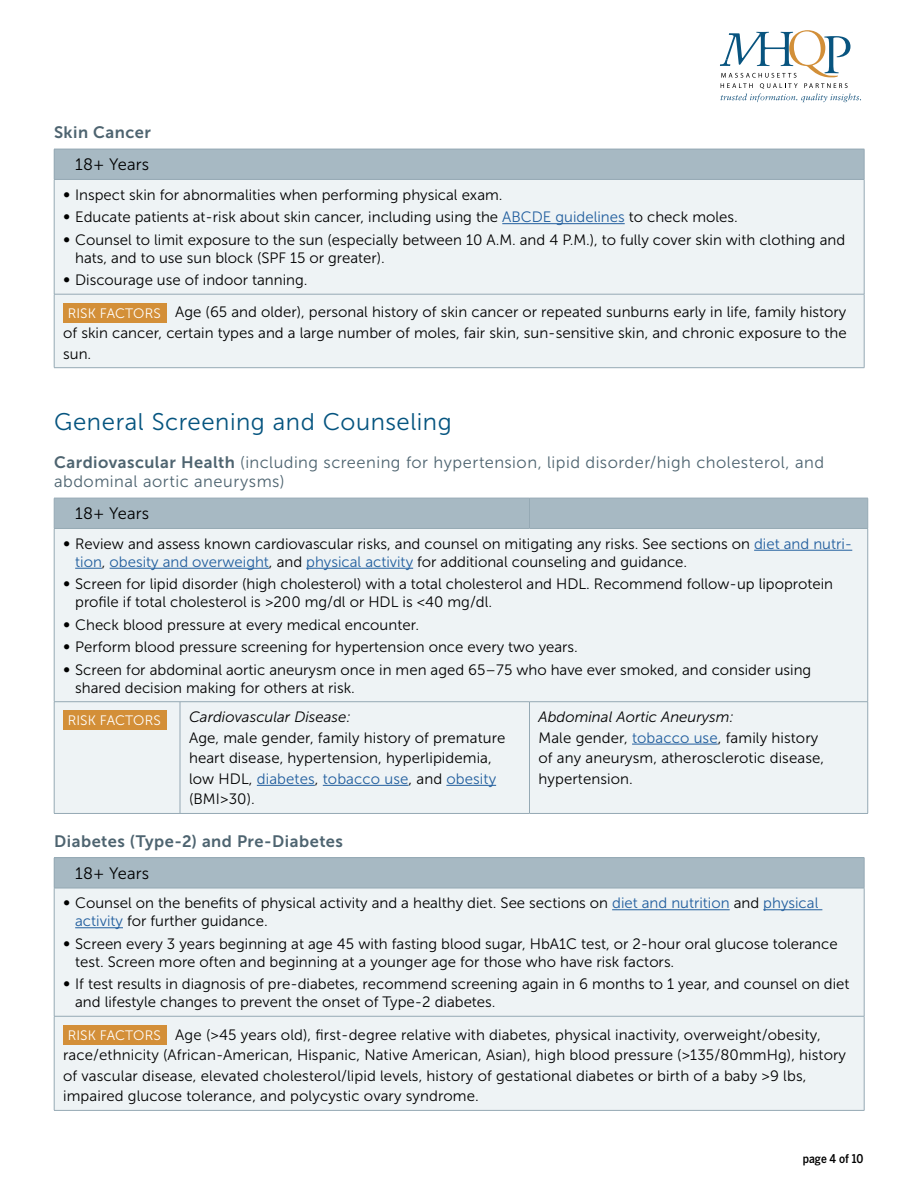
<style>
.page{position:relative;width:918px;height:1188px;background:#fff}
.page>*{position:absolute;margin:0;border:0;box-sizing:border-box;transform-origin:0 0}
.t1{font:24px "Museo Sans 300";letter-spacing:.025em;color:#05547f}
.t2{font:16.5px/19.8px "Museo Sans 300";letter-spacing:.03em;color:#4e6470}
.t3{font:16.5px "Museo Sans 700";letter-spacing:.03em;color:#4e6470}
.t4{font:16.5px "Museo Sans 300";letter-spacing:.01em;color:#000}
.t5{font:15px/20.7px "Museo Sans 300";color:#000}
.t6{font:italic 15px "Museo Sans 300";color:#000}
.t7{font:13.65px "Museo Sans 300";letter-spacing:.01em;color:#fff}
.t8{font:500 12px "Benton Sans Cond";color:#000}
.s1{font-size:18px}
.s2{color:#215e9e}
.s3{font-size:13.65px;color:#fff}
.s4{font-family:"Museo Sans 700"}
.s5{font-style:italic}
</style>
<div class="page">
<svg style="left:720px;top:30px;width:141px;height:72px"></svg>
<div style="left:54px;top:149px;width:810px;height:30px;background:#a7b9c3"></div>
<div style="left:55px;top:180px;width:809px;height:187px;background:#eef3f5"></div>
<hr style="left:54px;top:180px;width:1px;height:114px;background:#95a9b4">
<hr style="left:54px;top:294px;width:810px;height:1px;background:#95a9b4">
<hr style="left:54px;top:294px;width:1px;height:74px;background:#95a9b4">
<hr style="left:54px;top:367px;width:810px;height:1px;background:#95a9b4">
<hr style="left:54px;top:179px;width:810px;height:1px;background:#95a9b4">
<hr style="left:864px;top:180px;width:1px;height:114px;background:#95a9b4">
<hr style="left:864px;top:294px;width:1px;height:74px;background:#95a9b4">
<hr style="left:864px;top:149px;width:1px;height:30px;background:#95a9b4">
<hr style="left:54px;top:149px;width:810px;height:1px;background:#95a9b4">
<hr style="left:54px;top:149px;width:1px;height:30px;background:#95a9b4">
<hr style="left:502px;top:223px;width:123px;height:1px;background:#215e9e">
<div style="left:63px;top:303px;width:103px;height:19px;background:#d38f38"></div>
<div style="left:55px;top:499px;width:812px;height:29px;background:#a7b9c3"></div>
<div style="left:55px;top:529px;width:812px;height:284px;background:#eef3f5"></div>
<hr style="left:54px;top:702px;width:1px;height:111px;background:#95a9b4">
<hr style="left:180px;top:702px;width:1px;height:111px;background:#95a9b4">
<hr style="left:529px;top:702px;width:1px;height:111px;background:#95a9b4">
<hr style="left:867px;top:702px;width:1px;height:111px;background:#95a9b4">
<hr style="left:54px;top:498px;width:126px;height:1px;background:#95a9b4">
<hr style="left:54px;top:498px;width:1px;height:30px;background:#95a9b4">
<hr style="left:180px;top:498px;width:350px;height:1px;background:#95a9b4">
<hr style="left:530px;top:498px;width:338px;height:1px;background:#95a9b4">
<hr style="left:529px;top:498px;width:1px;height:30px;background:#95a9b4">
<hr style="left:867px;top:498px;width:1px;height:30px;background:#95a9b4">
<hr style="left:54px;top:528px;width:126px;height:1px;background:#95a9b4">
<hr style="left:54px;top:529px;width:1px;height:173px;background:#95a9b4">
<hr style="left:180px;top:528px;width:350px;height:1px;background:#95a9b4">
<hr style="left:530px;top:528px;width:338px;height:1px;background:#95a9b4">
<hr style="left:867px;top:529px;width:1px;height:173px;background:#95a9b4">
<hr style="left:54px;top:701px;width:126px;height:1px;background:#95a9b4">
<hr style="left:180px;top:701px;width:350px;height:1px;background:#95a9b4">
<hr style="left:530px;top:701px;width:338px;height:1px;background:#95a9b4">
<hr style="left:54px;top:813px;width:126px;height:1px;background:#95a9b4">
<hr style="left:180px;top:813px;width:350px;height:1px;background:#95a9b4">
<hr style="left:530px;top:813px;width:338px;height:1px;background:#95a9b4">
<hr style="left:754px;top:550px;width:98px;height:1px;background:#215e9e">
<svg style="left:75px;top:568px;width:27px;height:1px"></svg>
<hr style="left:110px;top:568px;width:159px;height:1px;background:#215e9e">
<hr style="left:306px;top:568px;width:107px;height:1px;background:#215e9e">
<div style="left:63px;top:711px;width:103px;height:19px;background:#d38f38"></div>
<hr style="left:257px;top:785px;width:58px;height:1px;background:#215e9e">
<hr style="left:323px;top:785px;width:86px;height:1px;background:#215e9e">
<hr style="left:446px;top:785px;width:50px;height:1px;background:#215e9e">
<hr style="left:632px;top:744px;width:86px;height:1px;background:#215e9e">
<div style="left:54px;top:858px;width:810px;height:30px;background:#a7b9c3"></div>
<div style="left:55px;top:889px;width:809px;height:221px;background:#eef3f5"></div>
<hr style="left:54px;top:1016px;width:1px;height:94px;background:#95a9b4">
<hr style="left:54px;top:1110px;width:810px;height:1px;background:#95a9b4">
<hr style="left:54px;top:888px;width:810px;height:1px;background:#95a9b4">
<hr style="left:54px;top:888px;width:1px;height:128px;background:#95a9b4">
<hr style="left:864px;top:888px;width:1px;height:128px;background:#95a9b4">
<hr style="left:54px;top:1016px;width:810px;height:1px;background:#95a9b4">
<hr style="left:864px;top:1016px;width:1px;height:94px;background:#95a9b4">
<hr style="left:864px;top:858px;width:1px;height:30px;background:#95a9b4">
<hr style="left:54px;top:857px;width:810px;height:1px;background:#95a9b4">
<hr style="left:54px;top:858px;width:1px;height:30px;background:#95a9b4">
<hr style="left:612px;top:909px;width:118px;height:1px;background:#215e9e">
<hr style="left:763px;top:909px;width:59px;height:1px;background:#215e9e">
<hr style="left:75px;top:927px;width:48px;height:1px;background:#215e9e">
<div style="left:63px;top:1025px;width:103px;height:20px;background:#d38f38"></div>
<p class="t3" style="left:54px;top:123px;width:99px">Skin Cancer</p>
<p class="t4" style="left:75px;top:156px;width:76px">18+ Years</p>
<p class="t5" style="left:63px;top:184px;width:441px"><span class="s1">•</span> Inspect skin for abnormalities when performing physical exam.</p>
<p class="t5" style="left:63px;top:207px;width:676px"><span class="s1">•</span> Educate patients at-risk about skin cancer, including using the <span class="s2">ABCDE guidelines</span> to check moles.</p>
<p class="t5" style="left:75px;top:231px;width:772px;line-height:18px;text-indent:-12px"><span class="s1">•</span> Counsel to limit exposure to the sun (especially between 10 A.M. and 4 P.M.), to fully cover skin with clothing and hats, and to use sun block (SPF 15 or greater).</p>
<p class="t5" style="left:68px;top:264px;width:780px;line-height:32.2px;text-indent:-4px"><span class="s1">•</span> Discourage use of indoor tanning.<br><span class="s3">RISK FACTORS</span> Age (65 and older), personal history of skin cancer or repeated sunburns early in life, family history</p>
<p class="t5" style="left:63px;top:323px;width:785px">of skin cancer, certain types and a large number of moles, fair skin, sun-sensitive skin, and chronic exposure to the sun.</p>
<h1 class="t1" style="left:54px;top:409px;width:399px">General Screening and Counseling</h1>
<p class="t2" style="left:54px;top:452px;width:772px"><span class="s4">Cardiovascular Health</span> (including screening for hypertension, lipid disorder/high cholesterol, and abdominal aortic aneurysms)</p>
<p class="t4" style="left:75px;top:505px;width:76px">18+ Years</p>
<p class="t5" style="left:75px;top:535px;width:779px;line-height:18px;text-indent:-12px"><span class="s1">•</span> Review and assess known cardiovascular risks, and counsel on mitigating any risks. See sections on <span class="s2">diet and nutri&shy;tion</span>, <span class="s2">obesity and overweight</span>, and <span class="s2">physical activity</span> for additional counseling and guidance.</p>
<p class="t5" style="left:75px;top:575px;width:759px;line-height:18px;text-indent:-12px"><span class="s1">•</span> Screen for lipid disorder (high cholesterol) with a total cholesterol and HDL. Recommend follow-up lipoprotein profile if total cholesterol is &gt;200 mg/dl or HDL is &lt;40 mg/dl.</p>
<p class="t5" style="left:63px;top:614px;width:358px"><span class="s1">•</span> Check blood pressure at every medical encounter.</p>
<p class="t5" style="left:63px;top:637px;width:516px"><span class="s1">•</span> Perform blood pressure screening for hypertension once every two years.</p>
<p class="t5" style="left:75px;top:661px;width:738px;line-height:18px;text-indent:-12px"><span class="s1">•</span> Screen for abdominal aortic aneurysm once in men aged 65–75 who have ever smoked, and consider using shared decision making for others at risk.</p>
<p class="t7" style="left:68px;top:713px;width:95px">RISK FACTORS</p>
<p class="t6" style="left:189px;top:709px;width:163px">Cardiovascular Disease:</p>
<p class="t5" style="left:189px;top:727px;width:318px">Age, male gender, family history of premature heart disease, hypertension, hyperlipidemia, low HDL, <span class="s2">diabetes</span>, <span class="s2">tobacco use</span>, and <span class="s2">obesity </span>(BMI&gt;30).</p>
<p class="t5" style="left:538px;top:707px;width:287px"><span class="s5">Abdominal Aortic Aneurysm:<br></span>Male gender, <span class="s2">tobacco use</span>, family history of any aneurysm, atherosclerotic disease, hypertension.</p>
<p class="t3" style="left:54px;top:832px;width:291px">Diabetes (Type-2) and Pre-Diabetes</p>
<p class="t4" style="left:75px;top:864px;width:76px">18+ Years</p>
<p class="t5" style="left:75px;top:894px;width:745px;line-height:18px;text-indent:-12px"><span class="s1">•</span> Counsel on the benefits of physical activity and a healthy diet. See sections on <span class="s2">diet and nutrition</span> and <span class="s2">physical activity</span> for further guidance.</p>
<p class="t5" style="left:75px;top:935px;width:764px;line-height:18px;text-indent:-12px"><span class="s1">•</span> Screen every 3 years beginning at age 45 with fasting blood sugar, HbA1C test, or 2-hour oral glucose tolerance test. Screen more often and beginning at a younger age for those who have risk factors.</p>
<p class="t5" style="left:75px;top:975px;width:776px;line-height:18px;text-indent:-12px"><span class="s1">•</span> If test results in diagnosis of pre-diabetes, recommend screening again in 6 months to 1 year, and counsel on diet and lifestyle changes to prevent the onset of Type-2 diabetes.</p>
<p class="t5" style="left:63px;top:1024px;width:784px;text-indent:5px"><span class="s3">RISK FACTORS</span> Age (&gt;45 years old), first-degree relative with diabetes, physical inactivity, overweight/obesity, race/ethnicity (African-American, Hispanic, Native American, Asian), high blood pressure (&gt;135/80mmHg), history of vascular disease, elevated cholesterol/lipid levels, history of gestational diabetes or birth of a baby &gt;9 lbs, impaired glucose tolerance, and polycystic ovary syndrome.</p>
<p class="t8" style="left:803px;top:1151px;width:62px">page 4 of 10</p>
</div>
